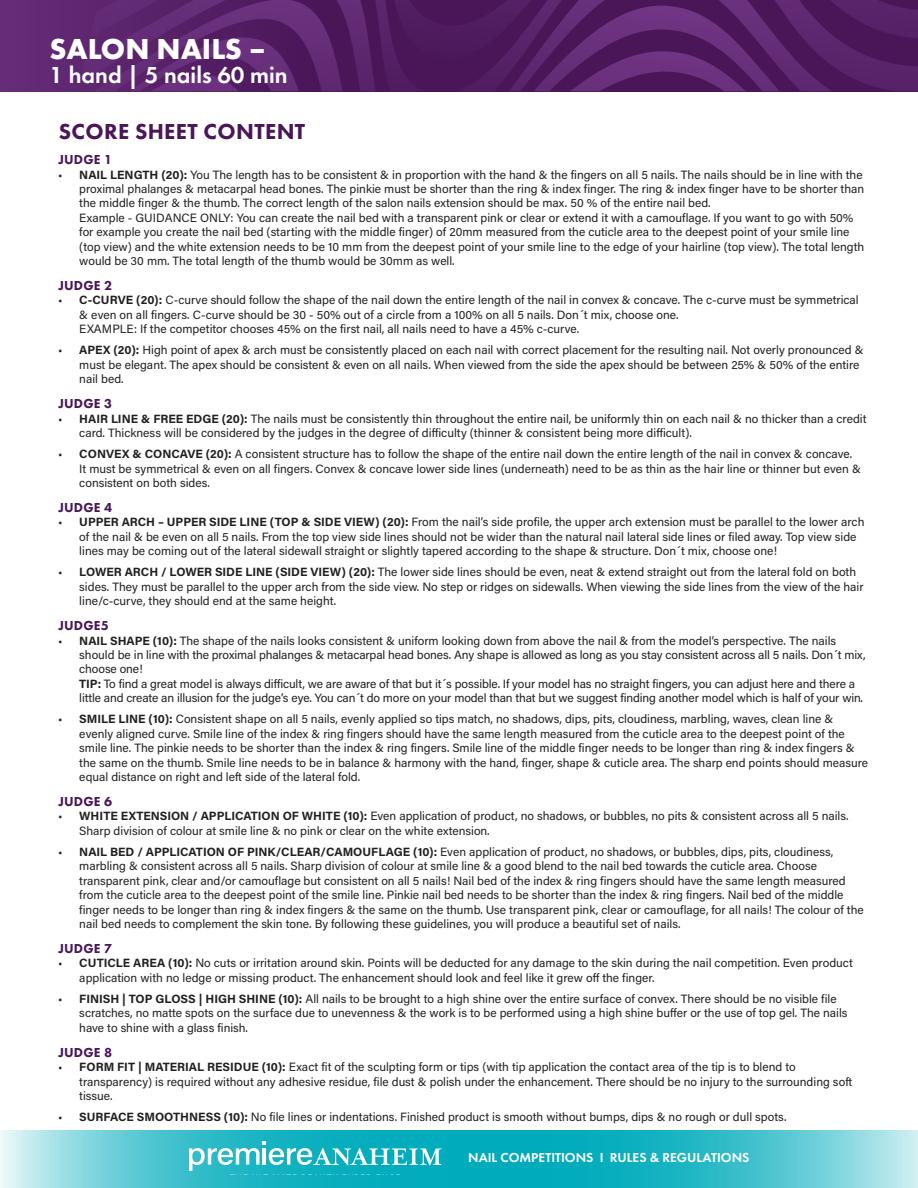
<style>
.page{position:relative;width:918px;height:1188px;background:#fff}
.page>*{position:absolute;margin:0;border:0;box-sizing:border-box;transform-origin:0 0}
.t1{font:700 30px "Futura PT";color:#fff}
.t2{font:600 24px "Futura PT";color:#fff}
.t3{font:800 22.5px "Futura PT";letter-spacing:.015em;color:#4a1658}
.NUMBERED_LIST{font:800 13.5px "Futura PT";letter-spacing:.015em;color:#4a1658}
.t4{font:600 13.5px "Futura PT";color:#fff}
.NUMBERED_LIST-2{font:12px/14.4px "Acumin Pro";color:#231f20}
.s1{font-weight:700}
</style>
<div class="page">
<div style="left:0;top:0;width:918px;height:91px;background:#622a74"></div>
<svg style="left:780px;top:0;width:138px;height:91px"></svg>
<svg style="left:140px;top:0;width:640px;height:91px"></svg>
<svg style="left:0;top:1131px;width:918px;height:57px;background:#44c1cd"></svg>
<svg style="left:189px;top:1141px;width:252px;height:30px"></svg>
<p class="t1" style="left:50px;top:30px;width:218px">SALON NAILS –</p>
<p class="t2" style="left:50px;top:60px;width:240px">1 hand | 5 nails 60 min</p>
<p class="t3" style="left:59px;top:118px;width:248px">SCORE SHEET CONTENT</p>
<p class="NUMBERED_LIST" style="left:58px;top:151px;width:55px">JUDGE 1</p>
<p class="NUMBERED_LIST-2" style="left:79px;top:167px;width:786px;text-indent:-21px">• <span class="s1">NAIL LENGTH (20):</span> You The length has to be consistent &amp; in proportion with the hand &amp; the fingers on all 5 nails. The nails should be in line with the proximal phalanges &amp; metacarpal head bones. The pinkie must be shorter than the ring &amp; index finger. The ring &amp; index finger have to be shorter than the middle finger &amp; the thumb. The correct length of the salon nails extension should be max. 50 % of the entire nail bed.<br>Example - GUIDANCE ONLY: You can create the nail bed with a transparent pink or clear or extend it with a camouflage. If you want to go with 50% for example you create the nail bed (starting with the middle finger) of 20mm measured from the cuticle area to the deepest point of your smile line (top view) and the white extension needs to be 10 mm from the deepest point of your smile line to the edge of your hairline (top view). The total length would be 30 mm. The total length of the thumb would be 30mm as well.</p>
<p class="NUMBERED_LIST" style="left:58px;top:277px;width:55px">JUDGE 2</p>
<p class="NUMBERED_LIST-2" style="left:79px;top:293px;width:781px;text-indent:-21px">• <span class="s1">C-CURVE (20):</span> C-curve should follow the shape of the nail down the entire length of the nail in convex &amp; concave. The c-curve must be symmetrical &amp; even on all fingers. C-curve should be 30 - 50% out of a circle from a 100% on all 5 nails. Don´t mix, choose one.<br>EXAMPLE: If the competitor chooses 45% on the first nail, all nails need to have a 45% c-curve.</p>
<p class="NUMBERED_LIST-2" style="left:79px;top:343px;width:786px;text-indent:-21px">• <span class="s1">APEX (20):</span> High point of apex &amp; arch must be consistently placed on each nail with correct placement for the resulting nail. Not overly pronounced &amp; must be elegant. The apex should be consistent &amp; even on all nails. When viewed from the side the apex should be between 25% &amp; 50% of the entire nail bed.</p>
<p class="NUMBERED_LIST" style="left:58px;top:395px;width:55px">JUDGE 3</p>
<p class="NUMBERED_LIST-2" style="left:79px;top:411px;width:789px;text-indent:-21px">• <span class="s1">HAIR LINE &amp; FREE EDGE (20):</span> The nails must be consistently thin throughout the entire nail, be uniformly thin on each nail &amp; no thicker than a credit card. Thickness will be considered by the judges in the degree of difficulty (thinner &amp; consistent being more difficult).</p>
<p class="NUMBERED_LIST-2" style="left:79px;top:446px;width:783px;text-indent:-21px">• <span class="s1">CONVEX &amp; CONCAVE (20):</span> A consistent structure has to follow the shape of the entire nail down the entire length of the nail in convex &amp; concave.<br>It must be symmetrical &amp; even on all fingers. Convex &amp; concave lower side lines (underneath) need to be as thin as the hair line or thinner but even &amp; consistent on both sides.</p>
<p class="NUMBERED_LIST" style="left:58px;top:499px;width:55px">JUDGE 4</p>
<p class="NUMBERED_LIST-2" style="left:79px;top:515px;width:787px;text-indent:-21px">• <span class="s1">UPPER ARCH – UPPER SIDE LINE (TOP &amp; SIDE VIEW) (20):</span> From the nail’s side profile, the upper arch extension must be parallel to the lower arch of the nail &amp; be even on all 5 nails. From the top view side lines should not be wider than the natural nail lateral side lines or filed away. Top view side lines may be coming out of the lateral sidewall straight or slightly tapered according to the shape &amp; structure. Don´t mix, choose one!</p>
<p class="NUMBERED_LIST-2" style="left:79px;top:564px;width:786px;text-indent:-21px">• <span class="s1">LOWER ARCH / LOWER SIDE LINE (SIDE VIEW) (20):</span> The lower side lines should be even, neat &amp; extend straight out from the lateral fold on both sides. They must be parallel to the upper arch from the side view. No step or ridges on sidewalls. When viewing the side lines from the view of the hair line/c-curve, they should end at the same height.</p>
<p class="NUMBERED_LIST" style="left:58px;top:617px;width:52px">JUDGE5</p>
<p class="NUMBERED_LIST-2" style="left:79px;top:633px;width:788px;text-indent:-21px">• <span class="s1">NAIL SHAPE (10):</span> The shape of the nails looks consistent &amp; uniform looking down from above the nail &amp; from the model’s perspective. The nails should be in line with the proximal phalanges &amp; metacarpal head bones. Any shape is allowed as long as you stay consistent across all 5 nails. Don´t mix, choose one!<br><span class="s1">TIP:</span> To find a great model is always difficult, we are aware of that but it´s possible. If your model has no straight fingers, you can adjust here and there a little and create an illusion for the judge’s eye. You can´t do more on your model than that but we suggest finding another model which is half of your win.</p>
<p class="NUMBERED_LIST-2" style="left:79px;top:711px;width:790px;text-indent:-21px">• <span class="s1">SMILE LINE (10):</span> Consistent shape on all 5 nails, evenly applied so tips match, no shadows, dips, pits, cloudiness, marbling, waves, clean line &amp; evenly aligned curve. Smile line of the index &amp; ring fingers should have the same length measured from the cuticle area to the deepest point of the smile line. The pinkie needs to be shorter than the index &amp; ring fingers. Smile line of the middle finger needs to be longer than ring &amp; index fingers &amp; the same on the thumb. Smile line needs to be in balance &amp; harmony with the hand, finger, shape &amp; cuticle area. The sharp end points should measure equal distance on right and left side of the lateral fold.</p>
<p class="NUMBERED_LIST" style="left:58px;top:793px;width:55px">JUDGE 6</p>
<p class="NUMBERED_LIST-2" style="left:79px;top:808px;width:771px;text-indent:-21px">• <span class="s1">WHITE EXTENSION / APPLICATION OF WHITE (10):</span> Even application of product, no shadows, or bubbles, no pits &amp; consistent across all 5 nails.<br>Sharp division of colour at smile line &amp; no pink or clear on the white extension.</p>
<p class="NUMBERED_LIST-2" style="left:79px;top:844px;width:786px;text-indent:-21px">• <span class="s1">NAIL BED / APPLICATION OF PINK/CLEAR/CAMOUFLAGE (10):</span> Even application of product, no shadows, or bubbles, dips, pits, cloudiness, marbling &amp; consistent across all 5 nails. Sharp division of colour at smile line &amp; a good blend to the nail bed towards the cuticle area. Choose transparent pink, clear and/or camouflage but consistent on all 5 nails! Nail bed of the index &amp; ring fingers should have the same length measured from the cuticle area to the deepest point of the smile line. Pinkie nail bed needs to be shorter than the index &amp; ring fingers. Nail bed of the middle finger needs to be longer than ring &amp; index fingers &amp; the same on the thumb. Use transparent pink, clear or camouflage, for all nails! The colour of the nail bed needs to complement the skin tone. By following these guidelines, you will produce a beautiful set of nails.</p>
<p class="NUMBERED_LIST" style="left:58px;top:940px;width:55px">JUDGE 7</p>
<p class="NUMBERED_LIST-2" style="left:79px;top:955px;width:775px;text-indent:-21px">• <span class="s1">CUTICLE AREA (10):</span> No cuts or irritation around skin. Points will be deducted for any damage to the skin during the nail competition. Even product application with no ledge or missing product. The enhancement should look and feel like it grew off the finger.</p>
<p class="NUMBERED_LIST-2" style="left:79px;top:991px;width:770px;text-indent:-21px">• <span class="s1">FINISH | TOP GLOSS | HIGH SHINE (10):</span> All nails to be brought to a high shine over the entire surface of convex. There should be no visible file scratches, no matte spots on the surface due to unevenness &amp; the work is to be performed using a high shine buffer or the use of top gel. The nails have to shine with a glass finish.</p>
<p class="NUMBERED_LIST" style="left:58px;top:1044px;width:55px">JUDGE 8</p>
<p class="NUMBERED_LIST-2" style="left:79px;top:1059px;width:775px;text-indent:-21px">• <span class="s1">FORM FIT | MATERIAL RESIDUE (10):</span> Exact fit of the sculpting form or tips (with tip application the contact area of the tip is to blend to transparency) is required without any adhesive residue, file dust &amp; polish under the enhancement. There should be no injury to the surrounding soft tissue.</p>
<p class="NUMBERED_LIST-2" style="left:58px;top:1109px;width:730px">• <span class="s1">SURFACE SMOOTHNESS (10):</span> No file lines or indentations. Finished product is smooth without bumps, dips &amp; no rough or dull spots.</p>
<p class="t4" style="left:468px;top:1149px;width:283px">NAIL COMPETITIONS I RULES &amp; REGULATIONS</p>
</div>
